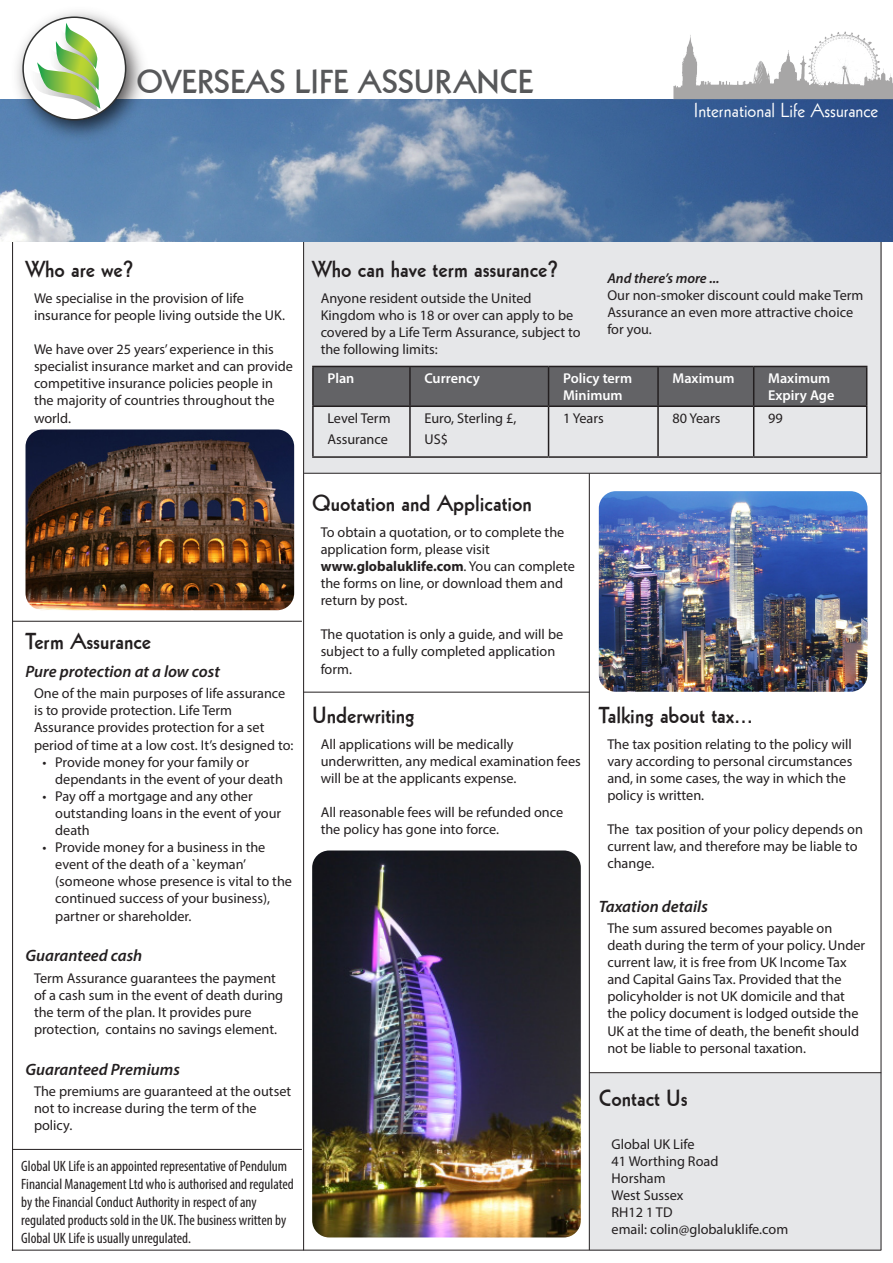
<style>
.page{position:relative;width:893px;height:1263px;background:#fff}
.page>*{position:absolute;margin:0;border:0;box-sizing:border-box;transform-origin:0 0}
.t1{font:32.25px "Geometric 231 BT Bold C";color:#57585a}
.head1{font:22.5px "Geometric 231 BT Bold C";color:#231f20}
.table_para-bullets{font:19.5px "Geometric 231 BT Roman C";color:#fff}
.head2{font:italic 600 16.5px "Myriad Pro";color:#231f20}
.body{font:condensed 15px/18px "Myriad Pro";color:#231f20}
.body-2{font:14.25px/17.1px "Myriad Pro";color:#231f20}
.body-3{font:600 14.25px/17.1px "Myriad Pro";color:#fff}
.body-4{font:italic 600 14.25px "Myriad Pro";color:#231f20}
.s1{font-weight:700}
</style>
<div class="page">
<img style="left:312px;top:850px;width:269px;height:387px">
<div style="left:304px;top:240px;width:577px;height:233px;background:#e6e7e9"></div>
<div style="left:589px;top:1073px;width:292px;height:177px;background:#e6e7e9"></div>
<div style="left:314px;top:367px;width:552px;height:38px;background:#636366"></div>
<hr style="left:312px;top:366px;width:98px;height:1px;background:#231f20">
<hr style="left:312px;top:367px;width:2px;height:38px;background:#231f20">
<hr style="left:410px;top:366px;width:139px;height:1px;background:#231f20">
<hr style="left:409px;top:367px;width:2px;height:38px;background:#231f20">
<hr style="left:549px;top:366px;width:109px;height:1px;background:#231f20">
<hr style="left:548px;top:367px;width:1px;height:38px;background:#231f20">
<hr style="left:658px;top:366px;width:96px;height:1px;background:#231f20">
<hr style="left:657px;top:367px;width:2px;height:38px;background:#231f20">
<hr style="left:754px;top:366px;width:113px;height:1px;background:#231f20">
<hr style="left:753px;top:367px;width:1px;height:38px;background:#231f20">
<hr style="left:866px;top:367px;width:1px;height:38px;background:#231f20">
<hr style="left:312px;top:405px;width:98px;height:2px;background:#231f20">
<hr style="left:312px;top:407px;width:2px;height:49px;background:#231f20">
<hr style="left:410px;top:405px;width:139px;height:2px;background:#231f20">
<hr style="left:409px;top:407px;width:2px;height:49px;background:#231f20">
<hr style="left:549px;top:405px;width:109px;height:2px;background:#231f20">
<hr style="left:548px;top:407px;width:1px;height:49px;background:#231f20">
<hr style="left:658px;top:405px;width:96px;height:2px;background:#231f20">
<hr style="left:657px;top:407px;width:2px;height:49px;background:#231f20">
<hr style="left:754px;top:405px;width:113px;height:2px;background:#231f20">
<hr style="left:753px;top:407px;width:1px;height:49px;background:#231f20">
<hr style="left:866px;top:407px;width:1px;height:49px;background:#231f20">
<hr style="left:312px;top:456px;width:98px;height:2px;background:#231f20">
<hr style="left:410px;top:456px;width:139px;height:2px;background:#231f20">
<hr style="left:549px;top:456px;width:109px;height:2px;background:#231f20">
<hr style="left:658px;top:456px;width:96px;height:2px;background:#231f20">
<hr style="left:754px;top:456px;width:113px;height:2px;background:#231f20">
<img style="left:26px;top:429px;width:268px;height:181px">
<img style="left:599px;top:491px;width:268px;height:201px">
<hr style="left:12px;top:241px;width:1px;height:1010px;background:#231f20">
<hr style="left:303px;top:241px;width:1px;height:1009px;background:#231f20">
<hr style="left:589px;top:473px;width:1px;height:777px;background:#231f20">
<hr style="left:12px;top:1250px;width:869px;height:1px;background:#231f20">
<hr style="left:881px;top:240px;width:1px;height:1010px;background:#231f20">
<hr style="left:304px;top:473px;width:577px;height:1px;background:#231f20">
<img style="left:0;top:99px;width:893px;height:142px">
<img style="left:6px;top:12px;width:149px;height:137px">
<div style="left:23px;top:17px;width:103px;height:103px;background:#fff;border-radius:50%"></div>
<div style="left:22px;top:16px;width:104px;height:105px;border:2px solid #313232;border-radius:50%"></div>
<svg style="left:27px;top:23px;width:73px;height:89px"></svg>
<img style="left:673px;top:31px;width:220px;height:69px">
<hr style="left:589px;top:1072px;width:292px;height:1px;background:#231f20">
<hr style="left:13px;top:621px;width:289px;height:1px;background:#231f20">
<hr style="left:13px;top:1149px;width:289px;height:1px;background:#231f20">
<hr style="left:304px;top:692px;width:286px;height:1px;background:#231f20">
<p class="t1" style="left:136px;top:61px;width:398px">OVERSEAS LIFE ASSURANCE</p>
<p class="table_para-bullets" style="left:694px;top:98px;width:186px">International Life Assurance</p>
<p class="head1" style="left:26px;top:254px;width:110px">Who are we?</p>
<p class="body-2" style="left:34px;top:289px;width:253px">We specialise in the provision of life insurance for people living outside the UK.</p>
<p class="body-2" style="left:34px;top:341px;width:260px">We have over 25 years’ experience in this specialist insurance market and can provide competitive insurance policies people in the majority of countries throughout the world.</p>
<p class="head1" style="left:312px;top:254px;width:248px">Who can have term assurance?</p>
<p class="body-2" style="left:321px;top:289px;width:262px">Anyone resident outside the United Kingdom who is 18 or over can apply to be covered by a Life Term Assurance, subject to the following limits:</p>
<p class="body-4" style="left:607px;top:269px;width:114px">And there’s more ...</p>
<p class="body-2" style="left:607px;top:286px;width:258px">Our non-smoker discount could make Term<br>Assurance an even more attractive choice for you.</p>
<p class="body-3" style="left:327px;top:369px;width:28px">Plan</p>
<p class="body-3" style="left:424px;top:369px;width:57px">Currency</p>
<p class="body-3" style="left:563px;top:369px;width:71px">Policy term<br>Minimum</p>
<p class="body-3" style="left:672px;top:369px;width:64px">Maximum</p>
<p class="body-3" style="left:768px;top:369px;width:68px">Maximum<br>Expiry Age</p>
<p class="body-2" style="left:327px;top:407px;width:65px;line-height:21px">Level Term<br>Assurance</p>
<p class="body-2" style="left:424px;top:407px;width:94px;line-height:21px">Euro, Sterling £,<br>US$</p>
<p class="body-2" style="left:563px;top:409px;width:42px">1 Years</p>
<p class="body-2" style="left:672px;top:409px;width:49px">80 Years</p>
<p class="body-2" style="left:768px;top:409px;width:16px">99</p>
<p class="head1" style="left:26px;top:626px;width:127px">Term Assurance</p>
<p class="head2" style="left:26px;top:661px;width:196px">Pure protection at a low cost</p>
<p class="body-2" style="left:34px;top:685px;width:261px">One of the main purposes of life assurance is to provide protection. Life Term Assurance provides protection for a set period of time at a low cost. It’s designed to:</p>
<p class="body-2" style="left:55px;top:753px;width:229px;text-indent:-13px">• Provide money for your family or dependants in the event of your death</p>
<p class="body-2" style="left:55px;top:787px;width:227px;text-indent:-13px">• Pay off a mortgage and any other outstanding loans in the event of your death</p>
<p class="body-2" style="left:55px;top:839px;width:238px;text-indent:-13px">• Provide money for a business in the event of the death of a `keyman’ (someone whose presence is vital to the continued success of your business), partner or shareholder.</p>
<p class="head2" style="left:26px;top:945px;width:118px">Guaranteed cash</p>
<p class="body-2" style="left:34px;top:969px;width:251px">Term Assurance guarantees the payment of a cash sum in the event of death during the term of the plan. It provides pure protection, contains no savings element.</p>
<p class="head2" style="left:26px;top:1059px;width:156px">Guaranteed Premiums</p>
<p class="body-2" style="left:34px;top:1083px;width:259px">The premiums are guaranteed at the outset not to increase during the term of the policy.</p>
<p class="body" style="left:21px;top:1157px;width:274px">Global UK Life is an appointed representative of Pendulum Financial Management Ltd who is authorised and regulated by the Financial Conduct Authority in respect of any regulated products sold in the UK. The business written by Global UK Life is usually unregulated.</p>
<p class="head1" style="left:312px;top:488px;width:221px">Quotation and Application</p>
<p class="body-2" style="left:321px;top:523px;width:256px">To obtain a quotation, or to complete the application form, please visit <span class="s1">www.globaluklife.com</span>. You can complete the forms on line, or download them and return by post.</p>
<p class="body-2" style="left:321px;top:626px;width:244px">The quotation is only a guide, and will be subject to a fully completed application form.</p>
<p class="head1" style="left:312px;top:700px;width:104px">Underwriting</p>
<p class="body-2" style="left:321px;top:735px;width:262px">All applications will be medically underwritten, any medical examination fees will be at the applicants expense.</p>
<p class="body-2" style="left:321px;top:803px;width:244px">All reasonable fees will be refunded once the policy has gone into force.</p>
<p class="head1" style="left:599px;top:700px;width:156px">Talking about tax...</p>
<p class="body-2" style="left:607px;top:735px;width:247px">The tax position relating to the policy will vary according to personal circumstances and, in some cases, the way in which the policy is written.</p>
<p class="body-2" style="left:607px;top:820px;width:257px">The tax position of your policy depends on current law, and therefore may be liable to change.</p>
<p class="head2" style="left:599px;top:895px;width:111px">Taxation details</p>
<p class="body-2" style="left:607px;top:919px;width:259px">The sum assured becomes payable on death during the term of your policy. Under current law, it is free from UK Income Tax and Capital Gains Tax. Provided that the policyholder is not UK domicile and that the policy document is lodged outside the UK at the time of death, the benefit should not be liable to personal taxation.</p>
<p class="head1" style="left:599px;top:1083px;width:91px">Contact Us</p>
<p class="body-2" style="left:612px;top:1135px;width:84px">Global UK Life</p>
<p class="body-2" style="left:612px;top:1152px;width:108px">41 Worthing Road</p>
<p class="body-2" style="left:612px;top:1169px;width:56px">Horsham</p>
<p class="body-2" style="left:612px;top:1187px;width:73px">West Sussex</p>
<p class="body-2" style="left:612px;top:1204px;width:62px">RH12 1 TD</p>
<p class="body-2" style="left:612px;top:1221px;width:178px">email: colin@globaluklife.com</p>
</div>
